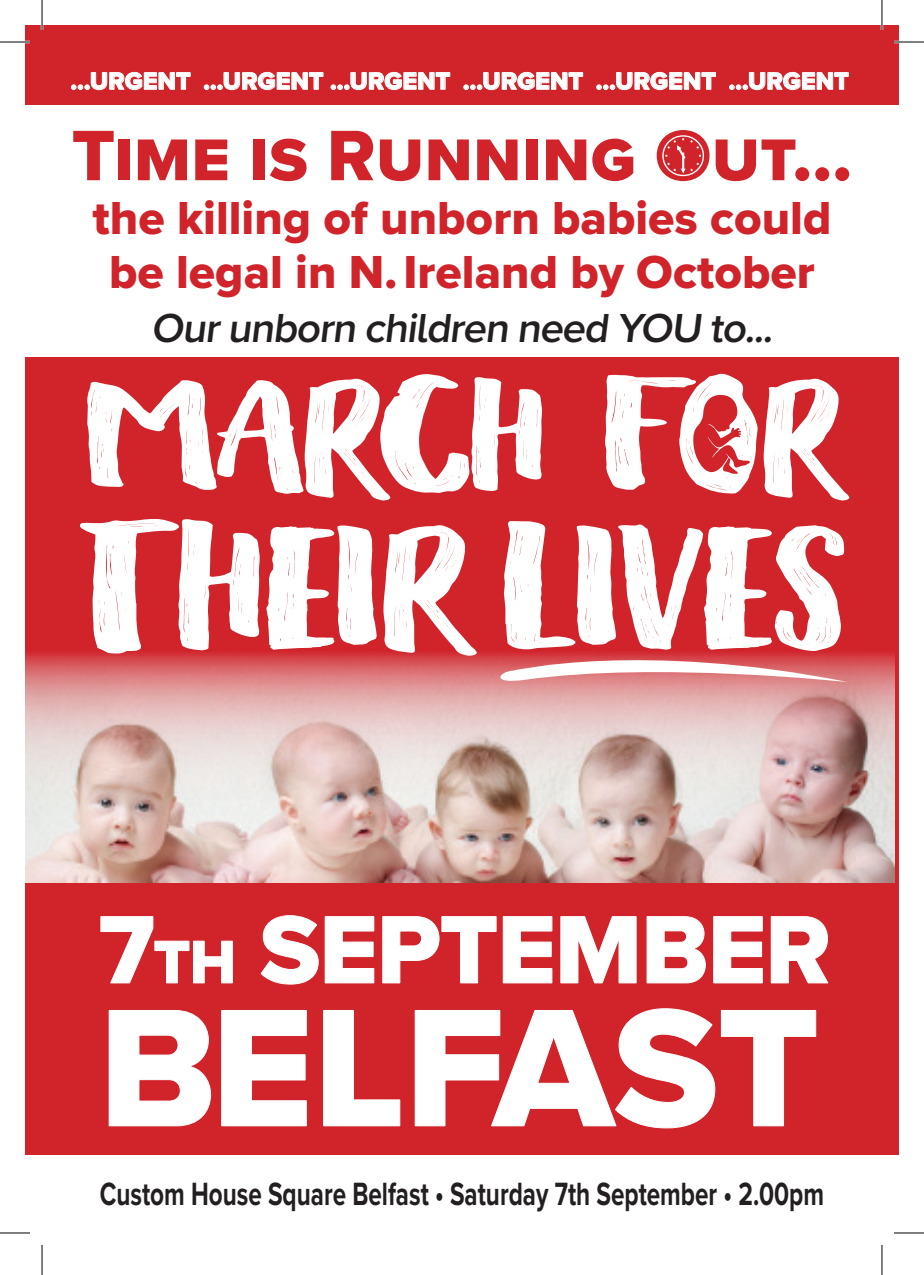
<style>
.page{position:relative;width:924px;height:1275px;background:#fff}
.page>*{position:absolute;margin:0;border:0;box-sizing:border-box;transform-origin:0 0}
.t1{font:173px "Proxima Nova Extrabld";letter-spacing:-.005em;color:#fff}
.t2{font:167.2px "Honebee";color:#fff;scale:1.85 1}
.t3{font:145.2px "Honebee";letter-spacing:-.01em;color:#fff;scale:1.51 1}
.t4{font:99.4px "Proxima Nova Extrabld";letter-spacing:-.01em;color:#fff}
.t5{font:74px "Proxima Nova S Extrabld";color:#d1232a}
.t6{font:48px/54px "Proxima Nova Extrabld";color:#d1232a;text-align:center}
.t7{font:600 42px "Proxima Nova A";color:#231f20}
.t8{font:700 33.4px "Proxima Nova";color:#231f20;scale:.73 1}
.t9{font:25px "Proxima Nova Extrabld";color:#fff}
.s1{font-size:148.2px}
.s2{font-size:155.8px}
.s3{font-size:142.6px}
.s4{font-size:159px}
.s5{font-size:62.6px}
</style>
<div class="page">
<div style="left:25px;top:25px;width:873px;height:79px;background:#d1232a"></div>
<div style="left:794px;top:167px;width:14px;height:14px;border:1px solid #fff;border-radius:50%"></div>
<div style="left:814px;top:167px;width:14px;height:14px;border:1px solid #fff;border-radius:50%"></div>
<div style="left:834px;top:167px;width:14px;height:14px;border:1px solid #fff;border-radius:50%"></div>
<div style="left:386px;top:280px;width:9px;height:9px;border:1px solid #fff;border-radius:50%"></div>
<div style="left:25px;top:357px;width:873px;height:797px;background:#d1232a"></div>
<img style="left:25px;top:653px;width:869px;height:229px">
<svg style="left:100px;top:916px;width:133px;height:68px"></svg>
<svg style="left:260px;top:915px;width:114px;height:70px"></svg>
<svg style="left:382px;top:916px;width:170px;height:68px"></svg>
<svg style="left:560px;top:916px;width:76px;height:68px"></svg>
<svg style="left:646px;top:916px;width:60px;height:68px"></svg>
<svg style="left:713px;top:916px;width:50px;height:68px"></svg>
<svg style="left:770px;top:916px;width:58px;height:68px"></svg>
<svg style="left:108px;top:1010px;width:103px;height:116px"></svg>
<svg style="left:221px;top:1010px;width:86px;height:116px"></svg>
<svg style="left:323px;top:1010px;width:77px;height:116px"></svg>
<svg style="left:414px;top:1008px;width:402px;height:121px"></svg>
<svg style="left:71px;top:71px;width:120px;height:20px"></svg>
<svg style="left:204px;top:71px;width:120px;height:20px"></svg>
<svg style="left:331px;top:71px;width:119px;height:20px"></svg>
<svg style="left:463px;top:71px;width:120px;height:20px"></svg>
<svg style="left:596px;top:71px;width:120px;height:20px"></svg>
<svg style="left:729px;top:71px;width:119px;height:20px"></svg>
<div style="left:436px;top:1192px;width:6px;height:8px;border:1px solid #fff;border-radius:50%"></div>
<div style="left:724px;top:1192px;width:6px;height:8px;border:1px solid #fff;border-radius:50%"></div>
<svg style="left:489px;top:653px;width:358px;height:32px;background:#e38e91"></svg>
<svg style="left:707px;top:394px;width:36px;height:80px"></svg>
<svg style="left:669px;top:140px;width:127px;height:38px"></svg>
<hr style="left:0;top:41px;width:30px;height:2px;background:#fff">
<hr style="left:893px;top:41px;width:30px;height:2px;background:#fff">
<hr style="left:41px;top:0;width:2px;height:30px;background:#fff">
<hr style="left:880px;top:0;width:2px;height:30px;background:#fff">
<hr style="left:0;top:42px;width:30px;height:1px;background:#000">
<hr style="left:893px;top:42px;width:30px;height:1px;background:#000">
<hr style="left:0;top:1232px;width:30px;height:1px;background:#000">
<hr style="left:893px;top:1232px;width:30px;height:1px;background:#000">
<hr style="left:42px;top:0;width:1px;height:30px;background:#000">
<hr style="left:42px;top:1245px;width:1px;height:30px;background:#000">
<hr style="left:881px;top:0;width:1px;height:30px;background:#000">
<hr style="left:881px;top:1245px;width:1px;height:30px;background:#000">
<p class="t9" style="left:70px;top:66px;width:779px">…URGENT …URGENT …URGENT …URGENT …URGENT …URGENT</p>
<h3 class="t5" style="left:72px;top:111px;width:781px">Time is Running Out...</h3>
<p class="t6" style="left:93px;top:193px;width:740px">the killing of unborn babies could be legal in N. Ireland by October</p>
<p class="t7" style="left:151px;top:303px;width:629px">Ourunborn children need YOU to...</p>
<h3 class="t3" style="left:81px;top:354px;width:505px"><span class="s1">M</span>ARCH <span class="s1">F</span>OR</h3>
<h2 class="t2" style="left:76px;top:493px;width:418px">THEI<span class="s2">R</span>LI<span class="s3">V</span>E<span class="s4">S</span></h2>
<h3 class="t4" style="left:99px;top:890px;width:733px">7<span class="s5">TH</span> SEPTEMBER</h3>
<h1 class="t1" style="left:99px;top:964px;width:722px">BELFAST</h1>
<p class="t8" style="left:100px;top:1173px;width:993px">Custom House Square Belfast • Saturday 7th September • 2.00pm</p>
</div>
